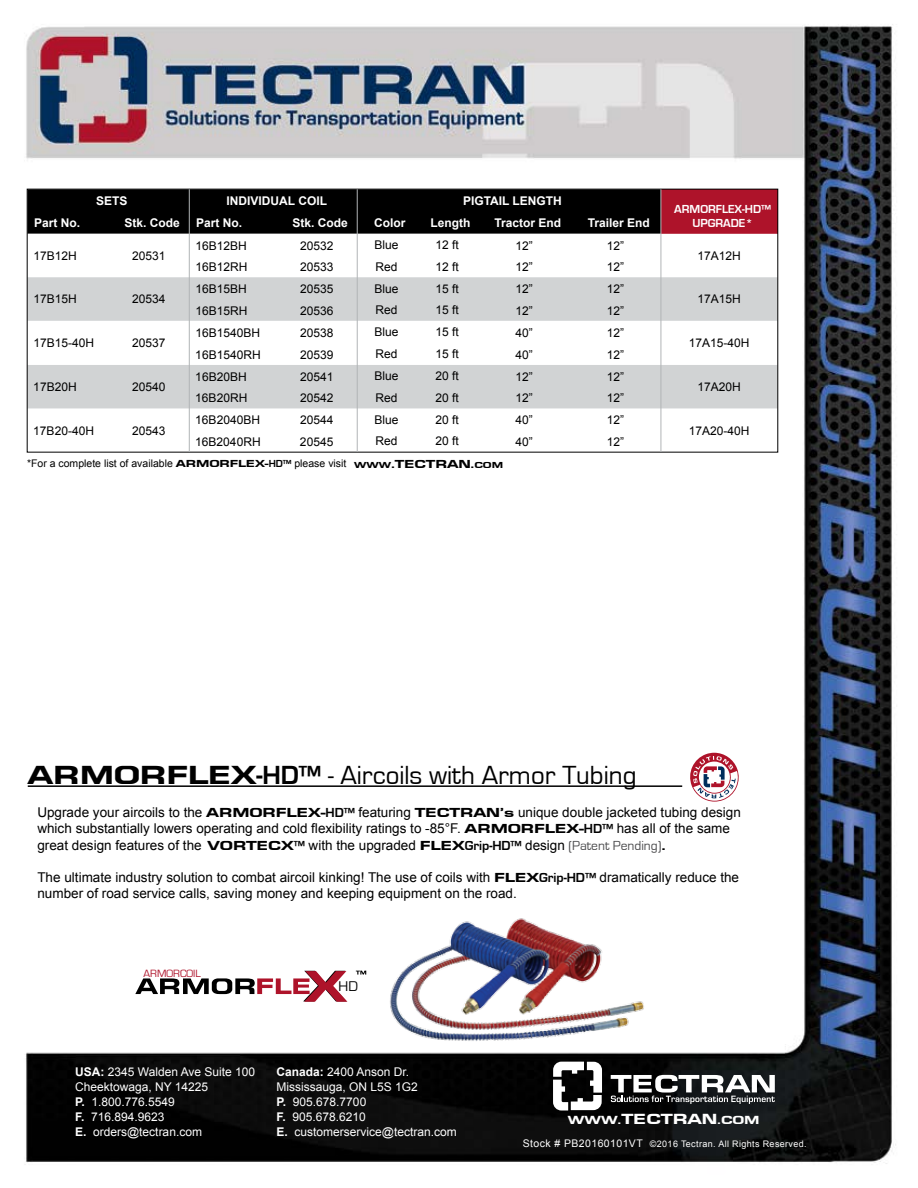
<style>
.page{position:relative;width:918px;height:1188px;background:#fff}
.page>*{position:absolute;margin:0;border:0;box-sizing:border-box;transform-origin:0 0}
.t1{font:27px "Eurostile";color:#000}
.t2{font:14.7px "Eurostile";color:#000}
.t3{font:13.5px/16.2px "Arial";color:#000}
.t4{font:12.15px "Eurose Heavyface";color:#fff}
.t5{font:12px "Arial";color:#000}
.t6{font:12px/15px "Arial";color:#fff}
.t7{font:700 12px "Arial";color:#fff}
.t8{font:700 12px "Eurostile";color:#fff}
.t9{font:10.95px "Eurostile";color:#ae132a}
.t10{font:10.5px "Arial";color:#000}
.t11{font:9px "Arial";letter-spacing:.04em;color:#fff}
.s1{font-family:"Eurose Heavyface"}
.s2{font-family:"Eurostile";font-weight:700}
.s3{font-family:"Eurose Heavyface";font-size:9px}
.s4{font-family:"Eurose Heavyface";font-size:12.15px}
.s5{font-family:"Eurose Heavyface";font-size:12px}
.s6{font-weight:700}
.s7{font-family:"Eurostile";color:#4d4d4f}
.s8{font-size:15.15px}
.s9{font-size:10.5px}
</style>
<div class="page">
<img style="left:25px;top:24px;width:871px;height:1141px">
<svg style="left:553px;top:1062px;width:49px;height:49px"></svg>
<svg style="left:611px;top:1075px;width:164px;height:29px"></svg>
<svg style="left:29px;top:191px;width:747px;height:86px"></svg>
<svg style="left:29px;top:277px;width:747px;height:131px;fill:#d1d3d4"></svg>
<div style="left:27px;top:189px;width:751px;height:263px;border:1px solid #000"></div>
<hr style="left:189px;top:189px;width:1px;height:263px;background:#b1b4b6">
<hr style="left:357px;top:189px;width:1px;height:263px;background:#b1b4b6">
<hr style="left:661px;top:189px;width:1px;height:263px;background:#b1b4b6">
<svg style="left:689px;top:753px;width:50px;height:49px"></svg>
<hr style="left:28px;top:785px;width:654px;height:2px;background:#000">
<svg style="left:135px;top:971px;width:212px;height:31px"></svg>
<svg style="left:356px;top:971px;width:10px;height:4px"></svg>
<img style="left:386px;top:914px;width:263px;height:143px">
<p class="t7" style="left:96px;top:193px;width:33px">SETS</p>
<p class="t7" style="left:227px;top:193px;width:102px">INDIVIDUAL COIL</p>
<p class="t7" style="left:463px;top:193px;width:100px">PIGTAIL LENGTH</p>
<p class="t8" style="left:674px;top:202px;width:98px">ARMORFLEX-HD™</p>
<p class="t7" style="left:34px;top:215px;width:48px">Part No.</p>
<p class="t7" style="left:125px;top:215px;width:57px">Stk. Code</p>
<p class="t7" style="left:196px;top:215px;width:48px">Part No.</p>
<p class="t7" style="left:292px;top:215px;width:57px">Stk. Code</p>
<p class="t7" style="left:374px;top:215px;width:33px">Color</p>
<p class="t7" style="left:430px;top:215px;width:41px">Length</p>
<p class="t7" style="left:494px;top:215px;width:68px">Tractor End</p>
<p class="t7" style="left:588px;top:215px;width:64px">Trailer End</p>
<p class="t8" style="left:692px;top:217px;width:62px">UPGRADE*</p>
<p class="t5" style="left:33px;top:248px;width:45px">17B12H</p>
<p class="t5" style="left:132px;top:248px;width:35px">20531</p>
<p class="t5" style="left:195px;top:237px;width:53px">16B12BH</p>
<p class="t5" style="left:300px;top:237px;width:35px">20532</p>
<p class="t5" style="left:375px;top:237px;width:26px">Blue</p>
<p class="t5" style="left:435px;top:237px;width:25px">12 ft</p>
<p class="t5" style="left:516px;top:237px;width:19px">12”</p>
<p class="t5" style="left:607px;top:237px;width:19px">12”</p>
<p class="t5" style="left:698px;top:248px;width:45px">17A12H</p>
<p class="t5" style="left:195px;top:259px;width:54px">16B12RH</p>
<p class="t5" style="left:300px;top:259px;width:35px">20533</p>
<p class="t5" style="left:375px;top:259px;width:24px">Red</p>
<p class="t5" style="left:435px;top:259px;width:25px">12 ft</p>
<p class="t5" style="left:516px;top:259px;width:19px">12”</p>
<p class="t5" style="left:607px;top:259px;width:19px">12”</p>
<p class="t5" style="left:33px;top:291px;width:45px">17B15H</p>
<p class="t5" style="left:132px;top:291px;width:35px">20534</p>
<p class="t5" style="left:33px;top:335px;width:62px">17B15-40H</p>
<p class="t5" style="left:132px;top:335px;width:35px">20537</p>
<p class="t5" style="left:33px;top:379px;width:45px">17B20H</p>
<p class="t5" style="left:132px;top:379px;width:35px">20540</p>
<p class="t5" style="left:33px;top:423px;width:62px">17B20-40H</p>
<p class="t5" style="left:132px;top:423px;width:35px">20543</p>
<p class="t5" style="left:195px;top:281px;width:53px">16B15BH</p>
<p class="t5" style="left:300px;top:281px;width:35px">20535</p>
<p class="t5" style="left:374px;top:280px;width:26px">Blue</p>
<p class="t5" style="left:435px;top:280px;width:25px">15 ft</p>
<p class="t5" style="left:516px;top:281px;width:19px">12”</p>
<p class="t5" style="left:607px;top:281px;width:19px">12”</p>
<p class="t5" style="left:195px;top:303px;width:54px">16B15RH</p>
<p class="t5" style="left:300px;top:303px;width:35px">20536</p>
<p class="t5" style="left:375px;top:302px;width:24px">Red</p>
<p class="t5" style="left:435px;top:302px;width:25px">15 ft</p>
<p class="t5" style="left:516px;top:303px;width:19px">12”</p>
<p class="t5" style="left:607px;top:303px;width:19px">12”</p>
<p class="t5" style="left:195px;top:324px;width:66px">16B1540BH</p>
<p class="t5" style="left:300px;top:324px;width:35px">20538</p>
<p class="t5" style="left:374px;top:324px;width:26px">Blue</p>
<p class="t5" style="left:435px;top:324px;width:25px">15 ft</p>
<p class="t5" style="left:516px;top:324px;width:19px">40”</p>
<p class="t5" style="left:607px;top:324px;width:19px">12”</p>
<p class="t5" style="left:195px;top:347px;width:67px">16B1540RH</p>
<p class="t5" style="left:300px;top:347px;width:35px">20539</p>
<p class="t5" style="left:375px;top:346px;width:24px">Red</p>
<p class="t5" style="left:435px;top:346px;width:25px">15 ft</p>
<p class="t5" style="left:516px;top:347px;width:19px">40”</p>
<p class="t5" style="left:607px;top:347px;width:19px">12”</p>
<p class="t5" style="left:195px;top:369px;width:53px">16B20BH</p>
<p class="t5" style="left:300px;top:369px;width:35px">20541</p>
<p class="t5" style="left:374px;top:368px;width:26px">Blue</p>
<p class="t5" style="left:435px;top:368px;width:25px">20 ft</p>
<p class="t5" style="left:516px;top:369px;width:19px">12”</p>
<p class="t5" style="left:607px;top:369px;width:19px">12”</p>
<p class="t5" style="left:195px;top:390px;width:54px">16B20RH</p>
<p class="t5" style="left:300px;top:390px;width:35px">20542</p>
<p class="t5" style="left:375px;top:390px;width:24px">Red</p>
<p class="t5" style="left:435px;top:390px;width:25px">20 ft</p>
<p class="t5" style="left:516px;top:390px;width:19px">12”</p>
<p class="t5" style="left:607px;top:390px;width:19px">12”</p>
<p class="t5" style="left:195px;top:412px;width:66px">16B2040BH</p>
<p class="t5" style="left:300px;top:412px;width:35px">20544</p>
<p class="t5" style="left:374px;top:412px;width:26px">Blue</p>
<p class="t5" style="left:435px;top:412px;width:25px">20 ft</p>
<p class="t5" style="left:516px;top:412px;width:19px">40”</p>
<p class="t5" style="left:607px;top:412px;width:19px">12”</p>
<p class="t5" style="left:195px;top:434px;width:67px">16B2040RH</p>
<p class="t5" style="left:300px;top:434px;width:35px">20545</p>
<p class="t5" style="left:375px;top:433px;width:24px">Red</p>
<p class="t5" style="left:435px;top:433px;width:25px">20 ft</p>
<p class="t5" style="left:516px;top:434px;width:19px">40”</p>
<p class="t5" style="left:607px;top:434px;width:19px">12”</p>
<p class="t10" style="left:27px;top:457px;width:478px">*For a complete list of available <span class="s1">ARMORFLEX-</span><span class="s2">HD™</span> please visit <span class="s3">WWW</span><span class="s4">.</span><span class="s5">TECTRAN</span><span class="s4">.</span><span class="s3">COM</span></p>
<p class="t5" style="left:698px;top:291px;width:45px">17A15H</p>
<p class="t5" style="left:689px;top:335px;width:62px">17A15-40H</p>
<p class="t5" style="left:698px;top:379px;width:45px">17A20H</p>
<p class="t5" style="left:689px;top:423px;width:62px">17A20-40H</p>
<h1 class="t1" style="left:27px;top:760px;width:611px"><span class="s1">ARMORFLEX</span><span class="s6">-HD™</span> - Aircoils with Armor Tubing</h1>
<p class="t3" style="left:37px;top:805px;width:705px">Upgrade your aircoils to the <span class="s1">ARMORFLEX-</span><span class="s2">HD™</span> featuring <span class="s1">TECTRAN’s</span> unique double jacketed tubing design which substantially lowers operating and cold flexibility ratings to -85°F. <span class="s1">ARMORFLEX-</span><span class="s2">HD™</span> has all of the same great design features of the <span class="s1">VORTECX</span><span class="s2">™</span> with the upgraded <span class="s1">FLEX</span><span class="s2">Grip-HD™</span> design <span class="s7">(Patent Pending)</span><span class="s1">.</span></p>
<p class="t3" style="left:37px;top:869px;width:703px">The ultimate industry solution to combat aircoil kinking! The use of coils with <span class="s1">FLEX</span><span class="s2">Grip-HD™</span> dramatically reduce the number of road service calls, saving money and keeping equipment on the road.</p>
<p class="t9" style="left:144px;top:968px;width:59px">ARMORCOIL</p>
<p class="t2" style="left:339px;top:978px;width:21px">HD</p>
<p class="t6" style="left:75px;top:1065px;width:182px"><span class="s6">USA:</span> 2345 Walden Ave Suite 100<br>Cheektowaga, NY 14225<br><span class="s6">P.</span> 1.800.776.5549<br><span class="s6">F.</span> 716.894.9623<br><span class="s6">E.</span> orders@tectran.com</p>
<p class="t6" style="left:276px;top:1065px;width:182px"><span class="s6">Canada:</span> 2400 Anson Dr.<br>Mississauga, ON L5S 1G2<br><span class="s6">P.</span> 905.678.7700<br><span class="s6">F.</span> 905.678.6210<br><span class="s6">E.</span> customerservice@tectran.com</p>
<p class="t4" style="left:568px;top:1114px;width:193px">WWW.<span class="s8">TECTRAN</span>.COM</p>
<p class="t11" style="left:523px;top:1138px;width:285px"><span class="s9">Stock # PB20160101VT</span> ©2016 Tectran. All Rights Reserved.</p>
</div>
